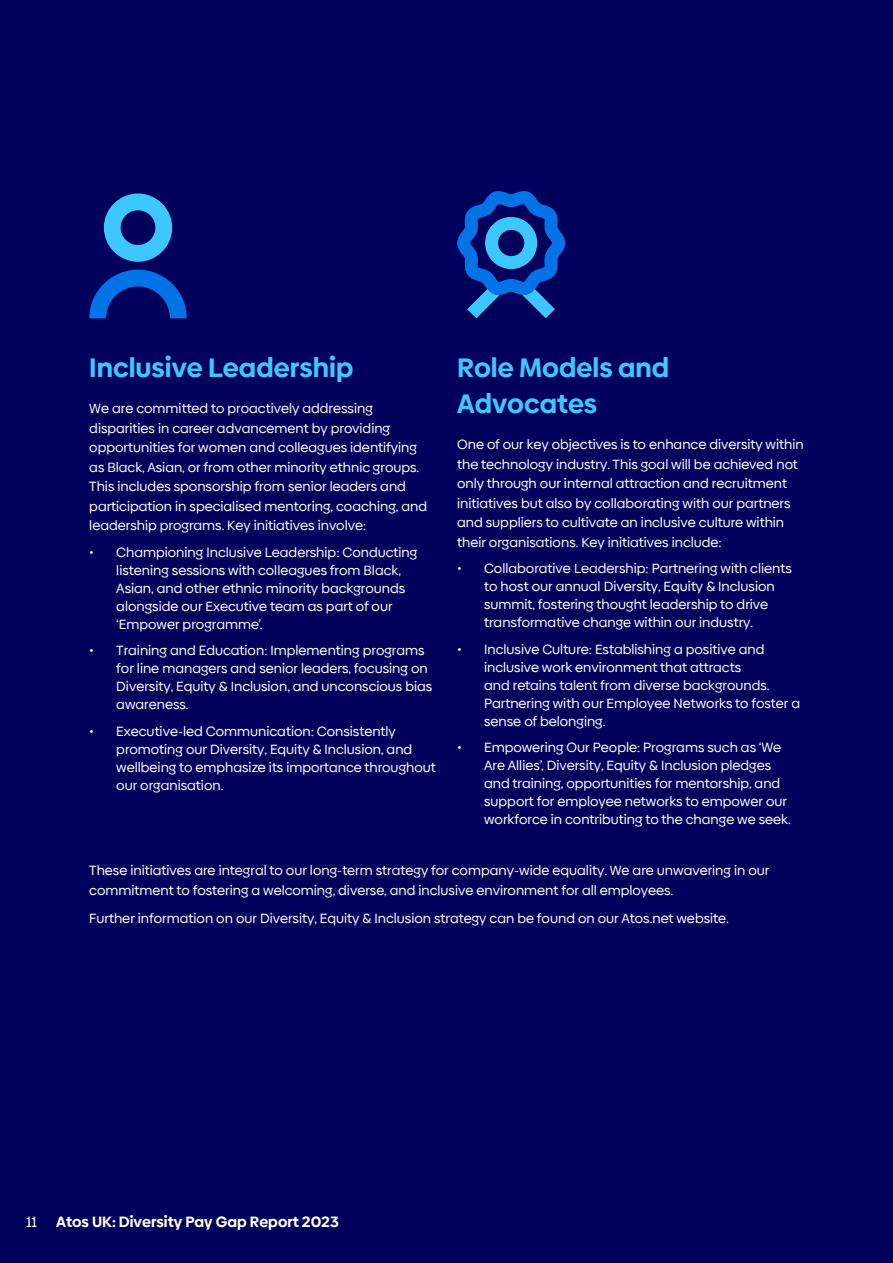
<style>
.page{position:relative;width:893px;height:1263px;background:#00005c}
.page>*{position:absolute;margin:0;border:0;box-sizing:border-box;transform-origin:0 0}
.t1{font:700 27px/36px "Biennale";color:#3dc7ff}
.t2{font:700 15.15px "Biennale";color:#fff}
.t3{font:15.15px "Biennale";color:#fff}
.t4{font:13.5px/18px "Biennale";color:#fff}
</style>
<div class="page">
<svg style="left:104px;top:193px;width:68px;height:69px"></svg>
<svg style="left:89px;top:270px;width:98px;height:48px"></svg>
<svg style="left:457px;top:191px;width:108px;height:127px"></svg>
<h1 class="t1" style="left:89px;top:349px;width:266px">Inclusive Leadership</h1>
<p class="t4" style="left:89px;top:399px;width:339px;line-height:19.5px">We are committed to proactively addressing disparities in career advancement by providing opportunities for women and colleagues identifying as Black, Asian, or from other minority ethnic groups.<br>This includes sponsorship from senior leaders and participation in specialised mentoring, coaching, and leadership programs. Key initiatives involve:</p>
<p class="t4" style="left:116px;top:543px;width:302px;text-indent:-27px">• Championing Inclusive Leadership: Conducting listening sessions with colleagues from Black, Asian, and other ethnic minority backgrounds alongside our Executive team as part of our ‘Empower programme’.</p>
<p class="t4" style="left:116px;top:641px;width:318px;text-indent:-27px">• Training and Education: Implementing programs for line managers and senior leaders, focusing on Diversity, Equity &amp; Inclusion, and unconscious bias awareness.</p>
<p class="t4" style="left:116px;top:722px;width:321px;text-indent:-27px">• Executive-led Communication: Consistently promoting our Diversity, Equity &amp; Inclusion, and wellbeing to emphasize its importance throughout our organisation.</p>
<h1 class="t1" style="left:457px;top:349px;width:214px">Role Models and<br>Advocates</h1>
<p class="t4" style="left:457px;top:435px;width:348px;line-height:19.5px">One of our key objectives is to enhance diversity within the technology industry. This goal will be achieved not only through our internal attraction and recruitment initiatives but also by collaborating with our partners and suppliers to cultivate an inclusive culture within their organisations. Key initiatives include:</p>
<p class="t4" style="left:484px;top:559px;width:309px;text-indent:-27px">• Collaborative Leadership: Partnering with clients to host our annual Diversity, Equity &amp; Inclusion summit, fostering thought leadership to drive transformative change within our industry.</p>
<p class="t4" style="left:484px;top:640px;width:318px;text-indent:-27px">• Inclusive Culture: Establishing a positive and inclusive work environment that attracts<br>and retains talent from diverse backgrounds.<br>Partnering with our Employee Networks to foster a sense of belonging.</p>
<p class="t4" style="left:484px;top:738px;width:308px;text-indent:-27px">• Empowering Our People: Programs such as ‘We Are Allies’, Diversity, Equity &amp; Inclusion pledges and training, opportunities for mentorship, and support for employee networks to empower our workforce in contributing to the change we seek.</p>
<p class="t4" style="left:89px;top:860px;width:682px;line-height:19.5px">These initiatives are integral to our long-term strategy for company-wide equality. We are unwavering in our commitment to fostering a welcoming, diverse, and inclusive environment for all employees.</p>
<p class="t4" style="left:89px;top:909px;width:641px">Further information on our Diversity, Equity &amp; Inclusion strategy can be found on our Atos.net website.</p>
<p class="t3" style="left:26px;top:1213px;width:12px">11</p>
<p class="t2" style="left:56px;top:1212px;width:284px">Atos UK: Diversity Pay Gap Report 2023</p>
</div>
